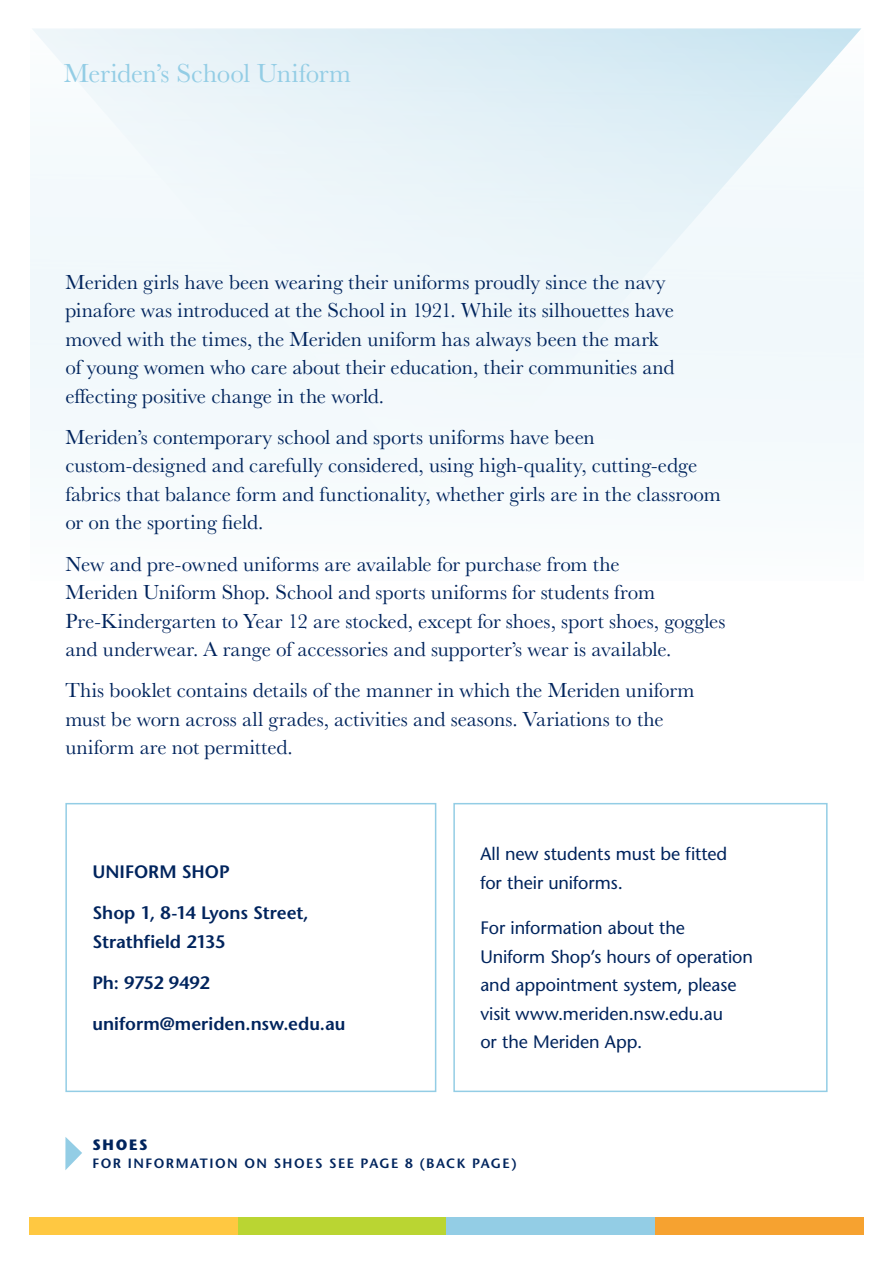
<style>
.page{position:relative;width:893px;height:1263px;background:#fff}
.page>*{position:absolute;margin:0;border:0;box-sizing:border-box;transform-origin:0 0}
.t1{font:27px "Baskerville URW";letter-spacing:-.01em;color:#93cde5}
.t2{font:21px/28.5px "Baskerville URW";color:#00245d}
.t3{font:18px/28.5px "Stone Sans";letter-spacing:-.005em;color:#00245d}
.t4{font:600 18px/28.5px "Stone Sans";color:#00245d}
.t5{font:600 18px "Stone Sans";letter-spacing:-.02em;color:#00245d}
.t6{font:700 15px "Stone Sans";letter-spacing:.12em;color:#00245d}
.t7{font:600 13.5px "Stone Sans";letter-spacing:.11em;color:#00245d}
</style>
<div class="page">
<div style="left:30px;top:30px;width:833px;height:550px;background:#f4fafc"></div>
<svg style="left:33px;top:28px;width:828px;height:297px"></svg>
<div style="left:30px;top:1217px;width:208px;height:17px;background:#ffc841"></div>
<div style="left:238px;top:1217px;width:208px;height:17px;background:#bad532"></div>
<div style="left:446px;top:1217px;width:209px;height:17px;background:#93cde5"></div>
<div style="left:655px;top:1217px;width:208px;height:17px;background:#f6a230"></div>
<div style="left:65px;top:803px;width:371px;height:289px;border:2px solid #93cde5"></div>
<div style="left:453px;top:803px;width:375px;height:289px;border:2px solid #93cde5"></div>
<svg style="left:65px;top:1137px;width:17px;height:33px"></svg>
<p class="t1" style="left:64px;top:55px;width:289px">Meriden’s School Uniform</p>
<p class="t2" style="left:65px;top:267px;width:611px">Meriden girls have been wearing their uniforms proudly since the navy pinafore was introduced at the School in 1921. While its silhouettes have moved with the times, the Meriden uniform has always been the mark of young women who care about their education, their communities and effecting positive change in the world.</p>
<p class="t2" style="left:65px;top:422px;width:657px">Meriden’s contemporary school and sports uniforms have been custom-designed and carefully considered, using high-quality, cutting-edge fabrics that balance form and functionality, whether girls are in the classroom or on the sporting field.</p>
<p class="t2" style="left:65px;top:549px;width:662px">New and pre-owned uniforms are available for purchase from the<br>Meriden Uniform Shop. School and sports uniforms for students from Pre-Kindergarten to Year 12 are stocked, except for shoes, sport shoes, goggles and underwear. A range of accessories and supporter’s wear is available.</p>
<p class="t2" style="left:65px;top:675px;width:631px">This booklet contains details of the manner in which the Meriden uniform must be worn across all grades, activities and seasons. Variations to the uniform are not permitted.</p>
<p class="t4" style="left:92px;top:857px;width:139px">UNIFORM SHOP</p>
<p class="t4" style="left:92px;top:899px;width:218px">Shop 1, 8-14 Lyons Street,<br>Strathfield 2135</p>
<p class="t5" style="left:92px;top:972px;width:119px">Ph: 9752 9492</p>
<p class="t4" style="left:92px;top:1010px;width:255px">uniform@meriden.nsw.edu.au</p>
<p class="t3" style="left:480px;top:840px;width:248px">All new students must be fitted for their uniforms.</p>
<p class="t3" style="left:480px;top:914px;width:274px">For information about the<br>Uniform Shop’s hours of operation and appointment system, please visit www.meriden.nsw.edu.au<br>or the Meriden App.</p>
<p class="t6" style="left:92px;top:1136px;width:57px">SHOES</p>
<p class="t7" style="left:92px;top:1155px;width:426px">FOR INFORMATION ON SHOES SEE PAGE 8 (BACK PAGE)</p>
</div>
